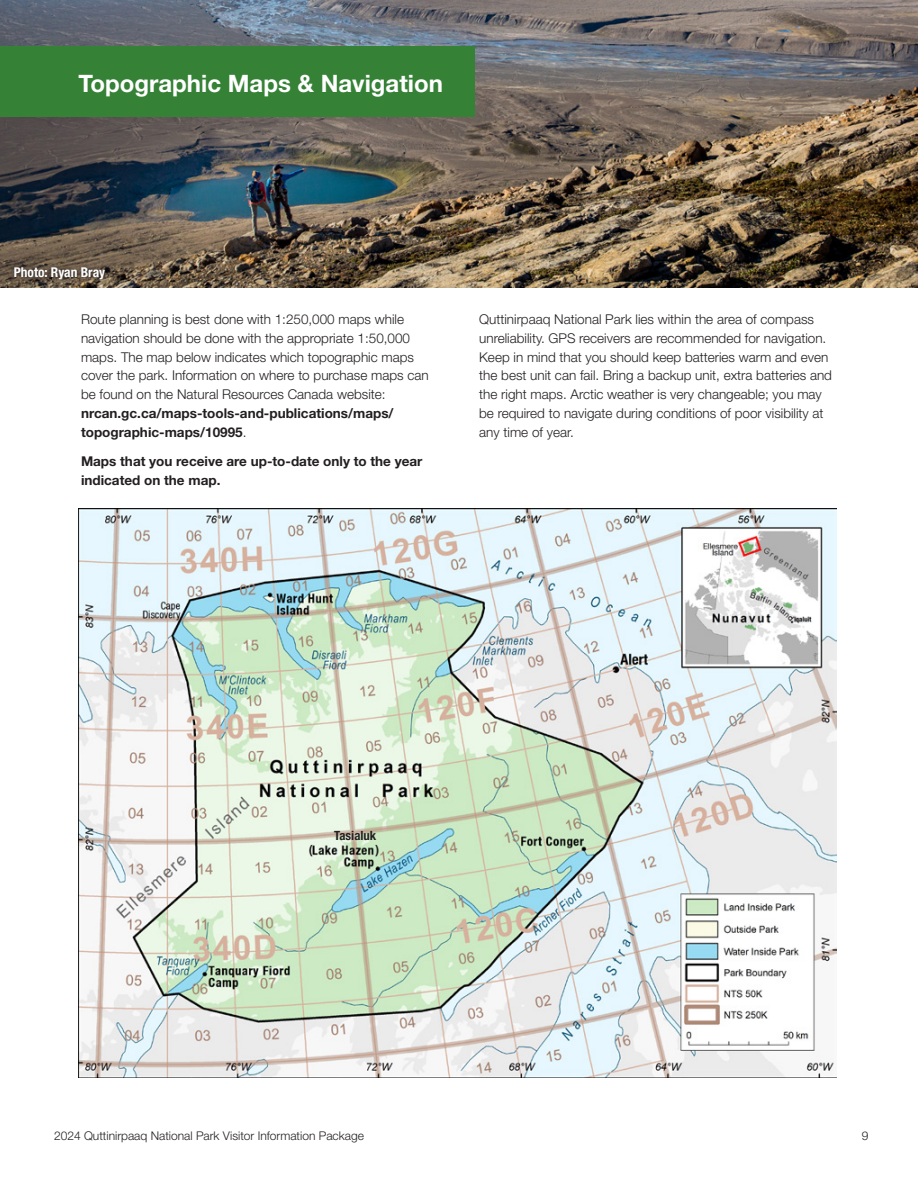
<style>
.page{position:relative;width:918px;height:1188px;background:#fff}
.page>*{position:absolute;margin:0;border:0;box-sizing:border-box;transform-origin:0 0}
.VIP_-_White_Page_Titles{font:700 24px "Helvetica Neue LT Std";color:#fff}
.t1{font:300 13.5px/18.8px "Helvetica Neue LT Std";color:#231f20}
.t2{font:700 13.5px/18.8px "Helvetica Neue LT Std";color:#231f20}
.VIP_-_Photo_credit_-_white{font:700 condensed 13.5px "Helvetica Neue LT Std";color:#fff}
.t3{font:700 condensed 12.75px "Helvetica Neue LT Std";color:#231f20}
.t4{font:300 12px "Helvetica Neue LT Std";color:#231f20}
.s1{font-weight:700}
</style>
<div class="page">
<img style="left:79px;top:509px;width:758px;height:569px">
<img style="left:0;top:0;width:918px;height:287px">
<div style="left:0;top:46px;width:474px;height:71px;background:#358236"></div>
<svg style="left:9px;top:262px;width:102px;height:24px;background:#5c4e40"></svg>
<p class="VIP_-_White_Page_Titles" style="left:79px;top:69px;width:366px">Topographic Maps &amp; Navigation</p>
<p class="VIP_-_Photo_credit_-_white" style="left:14px;top:265px;width:93px">Photo: Ryan Bray</p>
<p class="t1" style="left:81px;top:310px;width:349px">Route planning is best done with 1:250,000 maps while navigation should be done with the appropriate 1:50,000 maps. The map below indicates which topographic maps cover the park. Information on where to purchase maps can be found on the Natural Resources Canada website: <span class="s1">nrcan.gc.ca/maps-tools-and-publications/maps/ topographic-maps/10995</span>.</p>
<p class="t2" style="left:81px;top:452px;width:343px">Maps that you receive are up-to-date only to the year indicated on the map.</p>
<p class="t1" style="left:479px;top:310px;width:354px">Quttinirpaaq National Park lies within the area of compass unreliability. GPS receivers are recommended for navigation.<br>Keep in mind that you should keep batteries warm and even the best unit can fail. Bring a backup unit, extra batteries and the right maps. Arctic weather is very changeable; you may be required to navigate during conditions of poor visibility at any time of year.</p>
<p class="t3" style="left:334px;top:828px;width:43px">Tasialuk</p>
<p class="t3" style="left:309px;top:842px;width:5px">(</p>
<p class="t3" style="left:375px;top:842px;width:5px">)</p>
<p class="t4" style="left:54px;top:1129px;width:311px">2024 Quttinirpaaq National Park Visitor Information Package</p>
<p class="t4" style="left:862px;top:1129px;width:8px">9</p>
</div>
